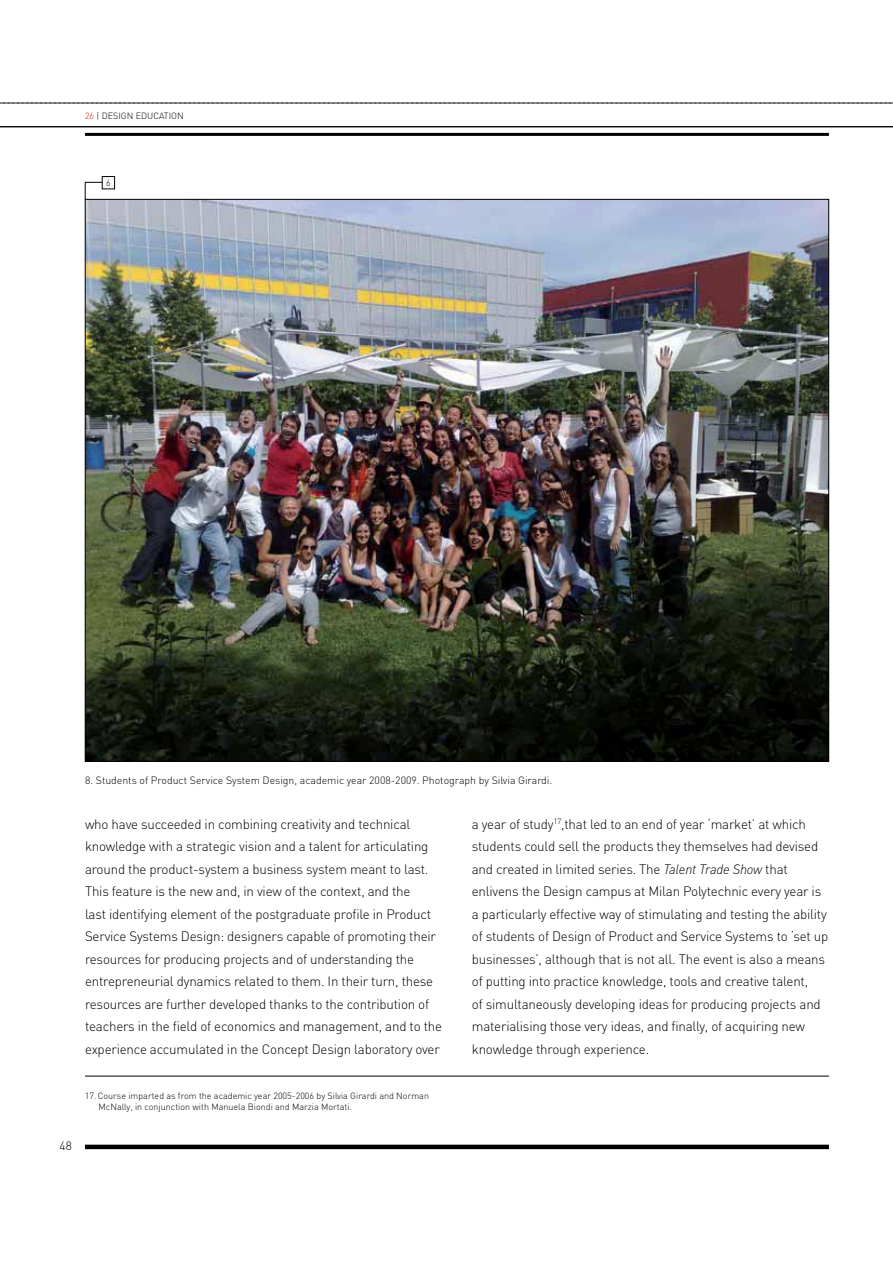
<style>
.page{position:relative;width:893px;height:1263px;background:#fff}
.page>*{position:absolute;margin:0;border:0;box-sizing:border-box;transform-origin:0 0}
.t1{font:300 13.5px/22.5px "DIN";letter-spacing:-.015em;color:#000}
.t2{font:300 12px "DIN";color:#000}
.t3{font:300 10.5px "DIN";color:#000}
.t4{font:300 9px/11.2px "DIN";color:#000}
.s1{color:#cf2128}
.s2{font-style:italic}
</style>
<div class="page">
<hr style="left:85px;top:1145px;width:744px;height:4px;background:#000">
<hr style="left:85px;top:133px;width:744px;height:3px;background:#000">
<svg style="left:0;top:103px;width:893px;height:1px"></svg>
<hr style="left:0;top:126px;width:893px;height:1px;background:#000">
<img style="left:85px;top:176px;width:744px;height:900px">
<p class="t4" style="left:85px;top:111px;width:100px"><span class="s1">26</span> | DESIGN EDUCATION</p>
<p class="t4" style="left:106px;top:179px;width:6px">6</p>
<p class="t3" style="left:85px;top:776px;width:469px">8. Students of Product Service System Design, academic year 2008-2009. Photograph by Silvia Girardi.</p>
<p class="t1" style="left:85px;top:814px;width:359px">who have succeeded in combining creativity and technical know ledge with a strategic vision and a talent for articulating around the product-system a business system meant to last.<br>This feature is the new and, in view of the context, and the<br>last identifying element of the postgraduate profile in Product Service Systems Design: designers capable of promoting their resources for producing projects and of understanding the entrepreneurial dynamics related to them. In their turn, these resources are further developed thanks to the contribution of teachers in the field of economics and management, and to the experience accumulated in the Concept Design laboratory over</p>
<p class="t1" style="left:472px;top:814px;width:358px">a year of study<sup>17</sup>,that led to an end of year ‘market’ at which students could sell the products they themselves had devised and created in limited series. The <span class="s2">Talent Trade Show</span> that enlivens the Design campus at Milan Polytechnic every year is a particularly effective way of stimulating and testing the ability of students of Design of Product and Service Systems to ‘set up businesses’, although that is not all. The event is also a means of putting into practice knowledge, tools and creative talent,<br>of simultaneously developing ideas for producing projects and materialising those very ideas, and finally, of acquiring new knowledge through experience.</p>
<p class="t2" style="left:60px;top:1141px;width:14px">48</p>
<p class="t4" style="left:99px;top:1091px;width:332px;text-indent:-14px">17. Course imparted as from the academic year 2005-2006 by Silvia Girardi and Norman<br>McNally, in conjunction with Manuela Biondi and Marzia Mortati.</p>
</div>
